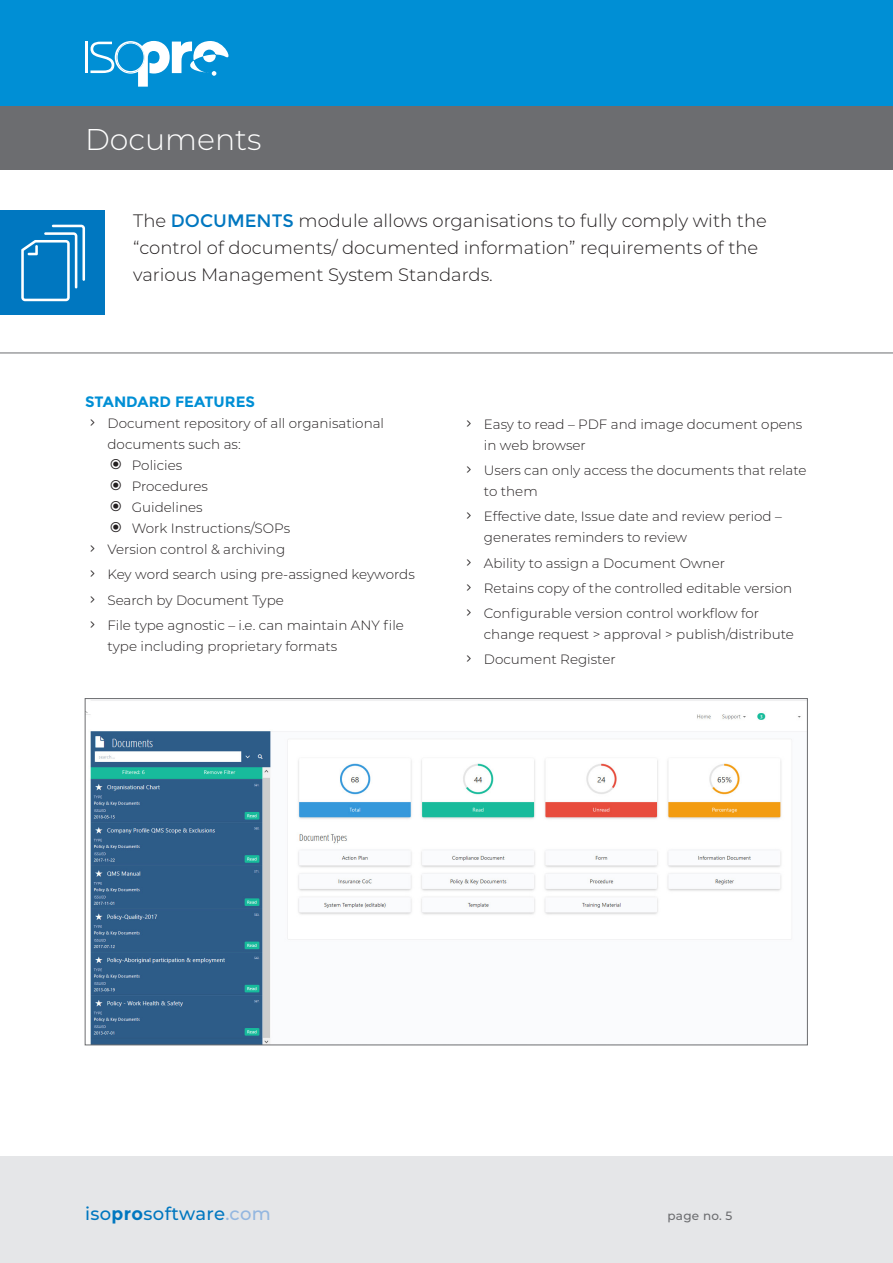
<style>
.page{position:relative;width:893px;height:1263px;background:#fff}
.page>*{position:absolute;margin:0;border:0;box-sizing:border-box;transform-origin:0 0}
.t1{font:300 30px "Montserrat";color:#fff}
.entry_text{font:300 18px/27px "Montserrat";color:#231f20}
.t2{font:500 18px "Montserrat";letter-spacing:.02em;color:#0077c0}
.subhead_blue_bold{font:700 15px "Montserrat";color:#008fd5}
.tabbed_body{font:300 13.5px/21px "Montserrat";color:#231f20}
.t3{font:500 12px "Montserrat";letter-spacing:.02em;color:#6c6d70}
.s1{font-weight:400;color:#0077c0}
.s2{font-weight:700}
.s3{color:#94b7e0}
</style>
<div class="page">
<div style="left:0;top:0;width:893px;height:106px;background:#008fd5"></div>
<hr style="left:85px;top:42px;width:3px;height:31px;background:#fff">
<svg style="left:90px;top:40px;width:139px;height:47px"></svg>
<div style="left:0;top:210px;width:105px;height:105px;background:#0077c0"></div>
<div style="left:0;top:106px;width:893px;height:64px;background:#6c6d70"></div>
<hr style="left:0;top:353px;width:893px;height:1px;background:#6c6d70">
<svg style="left:21px;top:225px;width:64px;height:76px"></svg>
<div style="left:0;top:1157px;width:893px;height:106px;background:#e5e6e8"></div>
<img style="left:87px;top:700px;width:719px;height:343px">
<p class="t1" style="left:85px;top:119px;width:178px">Documents</p>
<p class="entry_text" style="left:133px;top:207px;width:635px">The <span class="s1">DOCUMENTS</span> module allows organisations to fully comply with the “control of documents/ documented information” requirements of the various Management System Standards.</p>
<p class="subhead_blue_bold" style="left:85px;top:393px;width:172px">STANDARD FEATURES</p>
<p class="tabbed_body" style="left:108px;top:412px;width:278px">Document repository of all organisational documents such as:</p>
<p class="tabbed_body" style="left:132px;top:454px;width:52px">Policies</p>
<p class="tabbed_body" style="left:132px;top:475px;width:78px">Procedures</p>
<p class="tabbed_body" style="left:132px;top:496px;width:72px">Guidelines</p>
<p class="tabbed_body" style="left:132px;top:517px;width:160px">Work Instructions/SOPs</p>
<p class="tabbed_body" style="left:108px;top:538px;width:179px">Version control &amp; archiving</p>
<p class="tabbed_body" style="left:108px;top:564px;width:309px">Key word search using pre-assigned keywords</p>
<p class="tabbed_body" style="left:108px;top:589px;width:178px">Search by Document Type</p>
<p class="tabbed_body" style="left:108px;top:614px;width:298px">File type agnostic – i.e. can maintain ANY file type including proprietary formats</p>
<p class="tabbed_body" style="left:484px;top:413px;width:320px">Easy to read – PDF and image document opens in web browser</p>
<p class="tabbed_body" style="left:484px;top:459px;width:324px">Users can only access the documents that relate to them</p>
<p class="tabbed_body" style="left:484px;top:506px;width:300px">Effective date, Issue date and review period – generates reminders to review</p>
<p class="tabbed_body" style="left:484px;top:552px;width:243px">Ability to assign a Document Owner</p>
<p class="tabbed_body" style="left:484px;top:577px;width:310px">Retains copy of the controlled editable version</p>
<p class="tabbed_body" style="left:484px;top:602px;width:312px">Configurable version control workflow for change request &gt; approval &gt; publish/distribute</p>
<p class="tabbed_body" style="left:484px;top:649px;width:133px">Document Register</p>
<p class="t2" style="left:85px;top:1201px;width:187px">iso<span class="s2">pro</span>software<span class="s3">.com</span></p>
<p class="t3" style="left:668px;top:1208px;width:66px">page no. 5</p>
</div>
